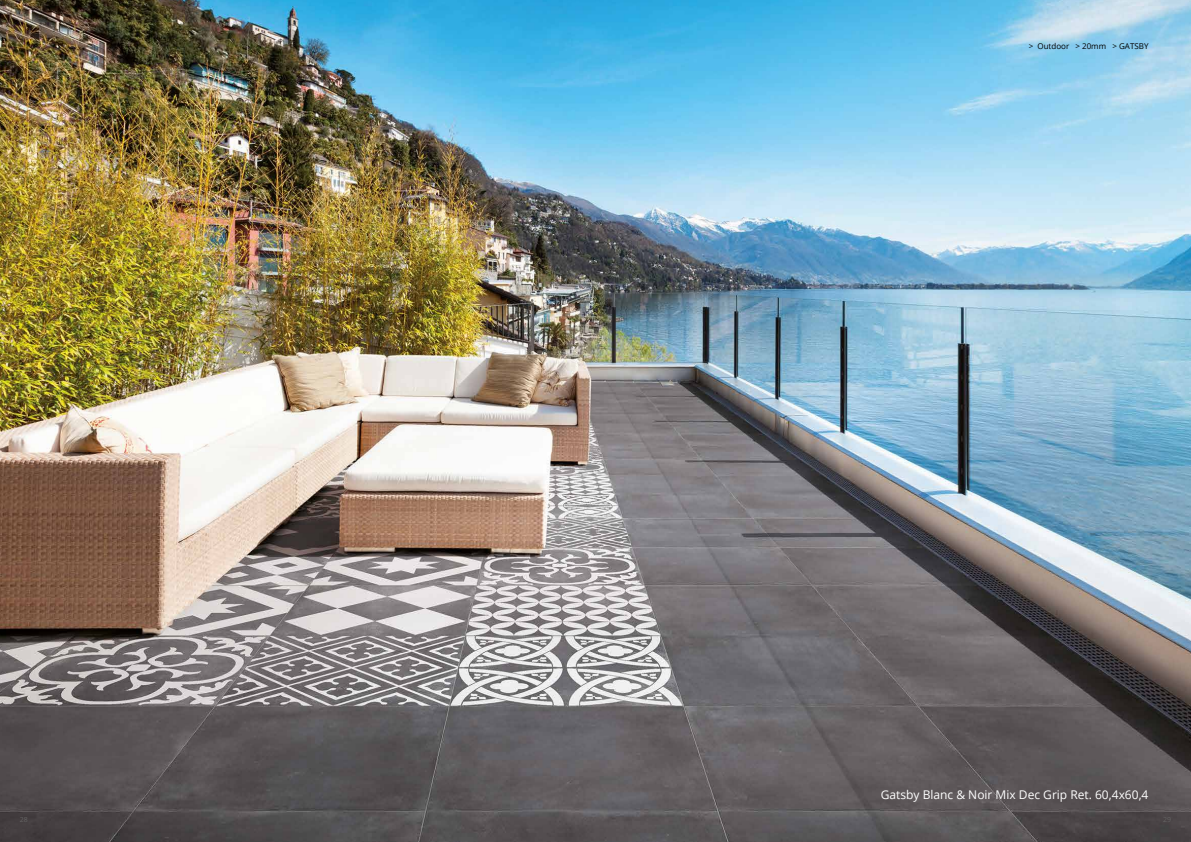
<style>
.page{position:relative;width:1191px;height:842px;background:#fff}
.page>*{position:absolute;margin:0;border:0;box-sizing:border-box;transform-origin:0 0}
.t1{font:12px "Open Sans";color:#fff}
.t2{font:8px "Open Sans";color:#000}
.t3{font:7px "Open Sans";color:#646363}
</style>
<div class="page">
<img style="left:0;top:0;width:1191px;height:842px">
<p class="t3" style="left:20px;top:815px;width:10px">28</p>
<p class="t2" style="left:1028px;top:40px;width:121px">&gt; Outdoor &gt; 20mm &gt; GATSBY</p>
<p class="t1" style="left:880px;top:787px;width:269px">Gatsby Blanc &amp; Noir Mix Dec Grip Ret. 60,4x60,4</p>
</div>
